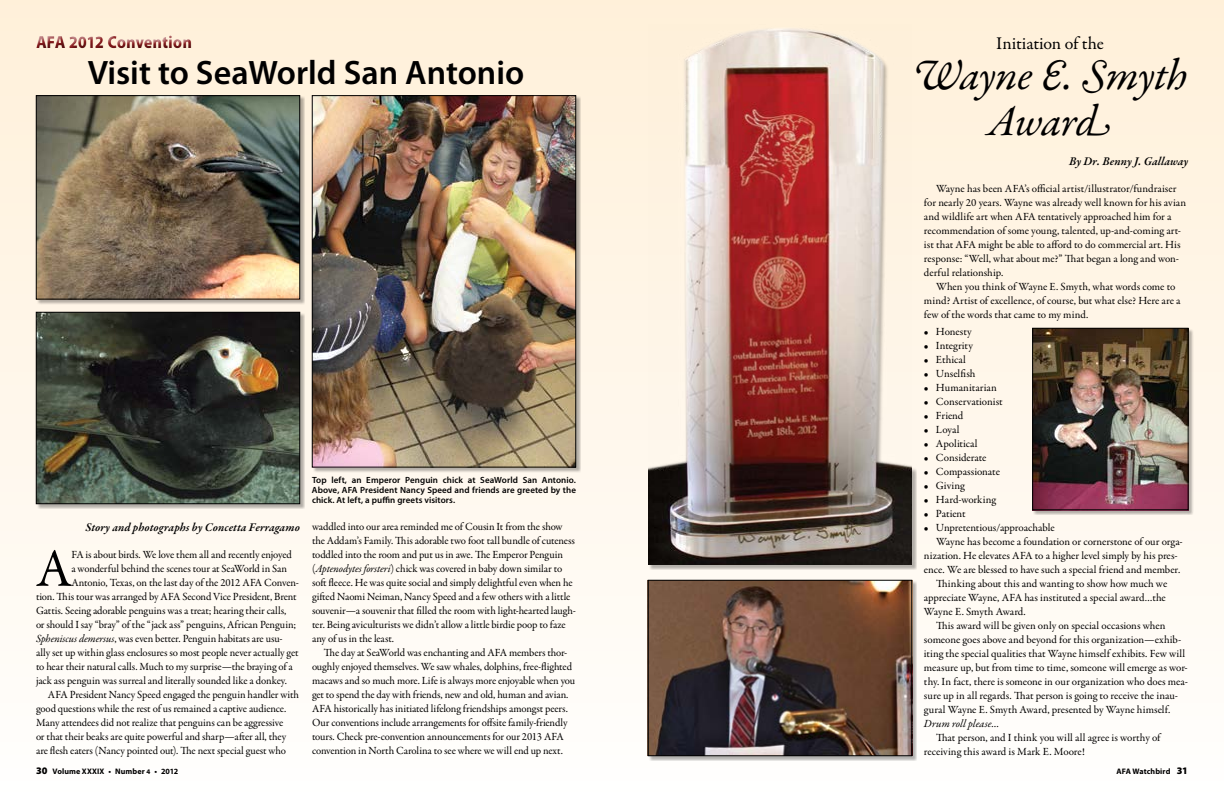
<style>
.page{position:relative;width:1224px;height:792px;background:#fff}
.page>*{position:absolute;margin:0;border:0;box-sizing:border-box;transform-origin:0 0}
.t1{font:54.2px "Garamond Premr Pro";color:#000}
.t2{font:italic 44px/46px "Garamond Premr Pro";letter-spacing:-.015em;color:#000;text-align:center}
.t3{font:600 34px "Myriad Pro";color:#000}
.t4{font:18px "Garamond Premr Pro";letter-spacing:-.005em;color:#000}
.t5{font:900 17.6px "Myriad Pro";letter-spacing:-.01em;color:#891a1c;scale:.91 1}
.t6{font:italic 600 12px "Garamond Premr Pro";letter-spacing:.005em;color:#000}
.t7{font:11px/14px "Garamond Premr Pro";letter-spacing:-.005em;color:#000}
.t8{font:italic 11px "Garamond Premr Pro";color:#000}
.t9{font:600 9px/10px "Myriad Pro";letter-spacing:.01em;color:#000;text-align:justify}
.t10{font:700 8px "Myriad Pro";letter-spacing:.01em;color:#000}
.s1{font-style:italic}
.s2{font-weight:900;font-size:10px}
.s3{font-size:7px}
</style>
<div class="page">
<div style="left:0;top:0;width:612px;height:792px;background:linear-gradient(to bottom,#fff0d9,#fffefd)"></div>
<div style="left:612px;top:0;width:612px;height:792px;background:linear-gradient(to bottom,#fff0d9,#fffefd)"></div>
<div style="left:36px;top:96px;width:269px;height:209px;background:#000;opacity:.3"></div>
<img style="left:38px;top:97px;width:260px;height:200px">
<div style="left:36px;top:95px;width:264px;height:204px;border:1px solid #000"></div>
<div style="left:36px;top:312px;width:269px;height:197px;background:#000;opacity:.3"></div>
<img style="left:38px;top:314px;width:260px;height:188px">
<div style="left:36px;top:312px;width:264px;height:192px;border:1px solid #000"></div>
<div style="left:312px;top:96px;width:269px;height:377px;background:#000;opacity:.3"></div>
<img style="left:314px;top:97px;width:260px;height:368px">
<div style="left:312px;top:95px;width:264px;height:372px;border:1px solid #000"></div>
<div style="left:648px;top:580px;width:269px;height:181px;background:#000;opacity:.3"></div>
<img style="left:650px;top:582px;width:260px;height:172px">
<div style="left:648px;top:580px;width:264px;height:176px;border:1px solid #000"></div>
<div style="left:648px;top:27px;width:269px;height:543px;background:#000;opacity:.3"></div>
<img style="left:648px;top:24px;width:264px;height:541px">
<div style="left:1033px;top:328px;width:161px;height:187px;background:#000;opacity:.3"></div>
<img style="left:1034px;top:330px;width:152px;height:178px">
<div style="left:1032px;top:328px;width:156px;height:182px;border:1px solid #000"></div>
<div style="left:29px;top:29px;width:167px;height:24px;background:#fff1da"></div>
<div style="left:31px;top:31px;width:167px;height:23px;background:#000;opacity:.4"></div>
<h3 class="t5" style="left:36px;top:32px;width:173px">AFA 2012 Convention</h3>
<h3 class="t4" style="left:996px;top:33px;width:109px">Initiation of the</h3>
<h2 class="t2" style="left:912px;top:55px;width:278px">Wayne E. Smyth<br>Award</h2>
<p class="t6" style="left:1069px;top:154px;width:121px">By Dr. Benny J. Gallaway</p>
<p class="t7" style="left:924px;top:181px;width:264px;text-indent:12px">Wayne has been AFA’s official artist/illustrator/fundraiser for nearly 20 years. Wayne was already well known for his avian and wildlife art when AFA tentatively approached him for a recommendation of some young, talented, up-and-coming art&shy;ist that AFA might be able to afford to do commercial art. His response: “Well, what about me?” That began a long and won&shy;derful relationship.</p>
<p class="t7" style="left:924px;top:280px;width:258px;text-indent:12px">When you think of Wayne E. Smyth, what words come to mind? Artist of excellence, of course, but what else? Here are a few of the words that came to my mind.</p>
<p class="t7" style="left:924px;top:325px;width:49px">• Honesty</p>
<p class="t7" style="left:924px;top:339px;width:50px">• Integrity</p>
<p class="t7" style="left:924px;top:353px;width:44px">• Ethical</p>
<p class="t7" style="left:924px;top:367px;width:53px">• Unselfish</p>
<p class="t7" style="left:924px;top:381px;width:74px">• Humanitarian</p>
<p class="t7" style="left:924px;top:395px;width:80px">• Conservationist</p>
<p class="t7" style="left:924px;top:409px;width:41px">• Friend</p>
<p class="t7" style="left:924px;top:423px;width:37px">• Loyal</p>
<p class="t7" style="left:924px;top:437px;width:55px">• Apolitical</p>
<p class="t7" style="left:924px;top:451px;width:64px">• Considerate</p>
<p class="t7" style="left:924px;top:465px;width:78px">• Compassionate</p>
<p class="t7" style="left:924px;top:479px;width:42px">• Giving</p>
<p class="t7" style="left:924px;top:493px;width:74px">• Hard-working</p>
<p class="t7" style="left:924px;top:507px;width:43px">• Patient</p>
<p class="t7" style="left:924px;top:521px;width:132px">• Unpretentious/approachable</p>
<p class="t7" style="left:936px;top:535px;width:248px">Wayne has become a foundation or cornerstone of our orga-</p>
<p class="t7" style="left:924px;top:549px;width:255px">nization. He elevates AFA to a higher level simply by his pres-</p>
<p class="t7" style="left:924px;top:563px;width:258px">ence. We are blessed to have such a special friend and member.</p>
<p class="t7" style="left:936px;top:577px;width:233px">Thinking about this and wanting to show how much we</p>
<p class="t7" style="left:924px;top:591px;width:243px">appreciate Wayne, AFA has instituted a special award…the</p>
<p class="t7" style="left:924px;top:605px;width:103px">Wayne E. Smyth Award.</p>
<p class="t7" style="left:936px;top:619px;width:231px">This award will be given only on special occasions when</p>
<p class="t7" style="left:924px;top:633px;width:259px">someone goes above and beyond for this organization—exhib-</p>
<p class="t7" style="left:924px;top:647px;width:263px">iting the special qualities that Wayne himself exhibits. Few will</p>
<p class="t7" style="left:924px;top:661px;width:265px">measure up, but from time to time, someone will emerge as wor-</p>
<p class="t7" style="left:924px;top:675px;width:265px">thy. In fact, there is someone in our organization who does mea-</p>
<p class="t7" style="left:924px;top:689px;width:255px">sure up in all regards. That person is going to receive the inau-</p>
<p class="t7" style="left:924px;top:703px;width:248px">gural Wayne E. Smyth Award, presented by Wayne himself.</p>
<p class="t8" style="left:924px;top:716px;width:77px">Drum roll please…</p>
<p class="t7" style="left:924px;top:731px;width:238px;text-indent:12px">That person, and I think you will all agree is worthy of receiving this award is Mark E. Moore!</p>
<h3 class="t3" style="left:88px;top:51px;width:438px">Visit to SeaWorld San Antonio</h3>
<p class="t9" style="left:312px;top:475px;width:266px">Top left, an Emperor Penguin chick at SeaWorld San Antonio.<br>Above, AFA President Nancy Speed and friends are greeted by the chick. At left, a puffin greets visitors.</p>
<p class="t7" style="left:312px;top:520px;width:266px">waddled into our area reminded me of Cousin It from the show the Addam’s Family. This adorable two foot tall bundle of cuteness toddled into the room and put us in awe. The Emperor Penguin (<span class="s1">Aptenodytes forsteri</span>) chick was covered in baby down similar to soft fleece. He was quite social and simply delightful even when he gifted Naomi Neiman, Nancy Speed and a few others with a little souvenir—a souvenir that filled the room with light-hearted laugh&shy;ter. Being aviculturists we didn’t allow a little birdie poop to faze any of us in the least.</p>
<p class="t7" style="left:312px;top:646px;width:265px;text-indent:12px">The day at SeaWorld was enchanting and AFA members thor&shy;oughly enjoyed themselves. We saw whales, dolphins, free-flighted macaws and so much more. Life is always more enjoyable when you get to spend the day with friends, new and old, human and avian.<br>AFA historically has initiated lifelong friendships amongst peers.<br>Our conventions include arrangements for offsite family-friendly tours. Check pre-convention announcements for our 2013 AFA convention in North Carolina to see where we will end up next.</p>
<p class="t6" style="left:85px;top:520px;width:216px">Story and photographs by Concetta Ferragamo</p>
<h1 class="t1" style="left:36px;top:536px;width:37px">A</h1>
<p class="t7" style="left:71px;top:547px;width:222px">FA is about birds. We love them all and recently enjoyed</p>
<p class="t7" style="left:71px;top:562px;width:217px">a wonderful behind the scenes tour at SeaWorld in San</p>
<p class="t7" style="left:71px;top:576px;width:229px">Antonio, Texas, on the last day of the 2012 AFA Conven-</p>
<p class="t7" style="left:36px;top:589px;width:262px">tion. This tour was arranged by AFA Second Vice President, Brent</p>
<p class="t7" style="left:36px;top:604px;width:252px">Gattis. Seeing adorable penguins was a treat; hearing their calls,</p>
<p class="t7" style="left:36px;top:618px;width:262px">or should I say “bray” of the “jack ass” penguins, African Penguin;</p>
<p class="t7" style="left:36px;top:632px;width:248px"><span class="s1">Spheniscus demersus</span>, was even better. Penguin habitats are usu-</p>
<p class="t7" style="left:36px;top:645px;width:264px">ally set up within glass enclosures so most people never actually get</p>
<p class="t7" style="left:36px;top:660px;width:258px">to hear their natural calls. Much to my surprise—the braying of a</p>
<p class="t7" style="left:36px;top:674px;width:253px">jack ass penguin was surreal and literally sounded like a donkey.</p>
<p class="t7" style="left:48px;top:688px;width:253px">AFA President Nancy Speed engaged the penguin handler with</p>
<p class="t7" style="left:36px;top:702px;width:252px">good questions while the rest of us remained a captive audience.</p>
<p class="t7" style="left:36px;top:716px;width:249px">Many attendees did not realize that penguins can be aggressive</p>
<p class="t7" style="left:36px;top:730px;width:252px">or that their beaks are quite powerful and sharp—after all, they</p>
<p class="t7" style="left:36px;top:744px;width:252px">are flesh eaters (Nancy pointed out). The next special guest who</p>
<p class="t10" style="left:36px;top:766px;width:144px"><span class="s2">30</span> Volume XXXIX • Number <span class="s3">4</span> • 2012</p>
<p class="t10" style="left:1116px;top:766px;width:73px">AFA Watchbird <span class="s2">31</span></p>
</div>
